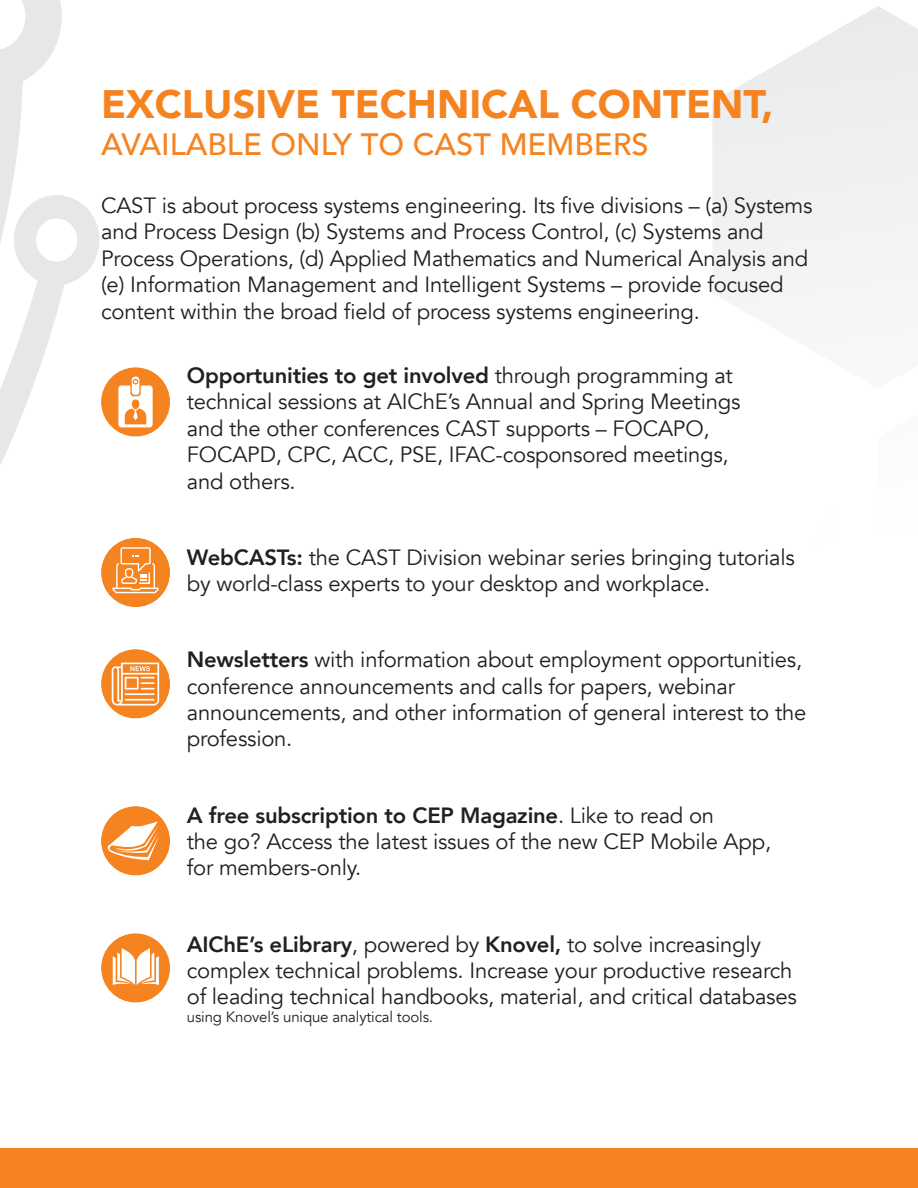
<style>
.page{position:relative;width:918px;height:1188px;background:#fff}
.page>*{position:absolute;margin:0;border:0;box-sizing:border-box;transform-origin:0 0}
.t1{font:900 39.75px "Avenir";color:#f58320}
.t2{font:500 30.9px "Avenir";color:#f58320}
.t3{font:22.05px/26.4px "Avenir";letter-spacing:-.01em;color:#231f20}
.t4{font:15px "Avenir";letter-spacing:-.01em;color:#231f20}
.s1{font-weight:800}
</style>
<div class="page">
<svg style="left:0;top:0;width:62px;height:195px"></svg>
<svg style="left:0;top:195px;width:100px;height:270px"></svg>
<svg style="left:715px;top:6px;width:203px;height:303px;fill:#f0f0f1"></svg>
<div style="left:799px;top:266px;width:119px;height:43px;background:#f4f5f5"></div>
<div style="left:0;top:1148px;width:918px;height:40px;background:#f58320"></div>
<div style="left:101px;top:367px;width:69px;height:70px;background:#f58320;border-radius:50%"></div>
<svg style="left:118px;top:377px;width:35px;height:50px"></svg>
<div style="left:101px;top:933px;width:69px;height:70px;background:#f58320;border-radius:50%"></div>
<svg style="left:113px;top:948px;width:46px;height:37px"></svg>
<div style="left:101px;top:649px;width:69px;height:70px;background:#f58320;border-radius:50%"></div>
<svg style="left:112px;top:663px;width:47px;height:43px"></svg>
<hr style="left:125px;top:693px;width:30px;height:2px;background:#fff">
<hr style="left:125px;top:699px;width:30px;height:2px;background:#fff">
<div style="left:101px;top:538px;width:69px;height:69px;background:#f58320;border-radius:50%"></div>
<svg style="left:113px;top:547px;width:46px;height:46px"></svg>
<div style="left:101px;top:806px;width:69px;height:70px;background:#f58320;border-radius:50%"></div>
<svg style="left:106px;top:821px;width:53px;height:39px"></svg>
<h1 class="t1" style="left:101px;top:70px;width:674px">EXCLUSIVE TECHNICAL CONTENT,</h1>
<h2 class="t2" style="left:101px;top:118px;width:549px">AVAILABLE ONLY TO CAST MEMBERS</h2>
<p class="t3" style="left:101px;top:192px;width:713px">CAST is about process systems engineering. Its five divisions – (a) Systems and Process Design (b) Systems and Process Control, (c) Systems and Process Operations, (d) Applied Mathematics and Numerical Analysis and (e) Information Management and Intelligent Systems – provide focused content within the broad field of process systems engineering.</p>
<p class="t3" style="left:187px;top:362px;width:555px"><span class="s1">Opportunities to get involved</span> through programming at technical sessions at AIChE’s Annual and Spring Meetings and the other conferences CAST supports – FOCAPO, FOCAPD, CPC, ACC, PSE, IFAC-cosponsored meetings, and others.</p>
<p class="t3" style="left:187px;top:544px;width:610px"><span class="s1">WebCASTs:</span> the CAST Division webinar series bringing tutorials by world-class experts to your desktop and workplace.</p>
<p class="t3" style="left:187px;top:647px;width:621px"><span class="s1">Newsletters</span> with information about employment opportunities, conference announcements and calls for papers, webinar announcements, and other information of general interest to the profession.</p>
<p class="t3" style="left:187px;top:802px;width:586px"><span class="s1">A free subscription to CEP Magazine</span>. Like to read on<br>the go? Access the latest issues of the new CEP Mobile App, for members-only.</p>
<p class="t3" style="left:187px;top:931px;width:612px"><span class="s1">AIChE’s eLibrary</span>, powered by <span class="s1">Knovel,</span> to solve increasingly complex technical problems. Increase your productive research of leading technical handbooks, material, and critical databases</p>
<p class="t4" style="left:187px;top:1008px;width:248px">using Knovel’s unique analytical tools.</p>
</div>
